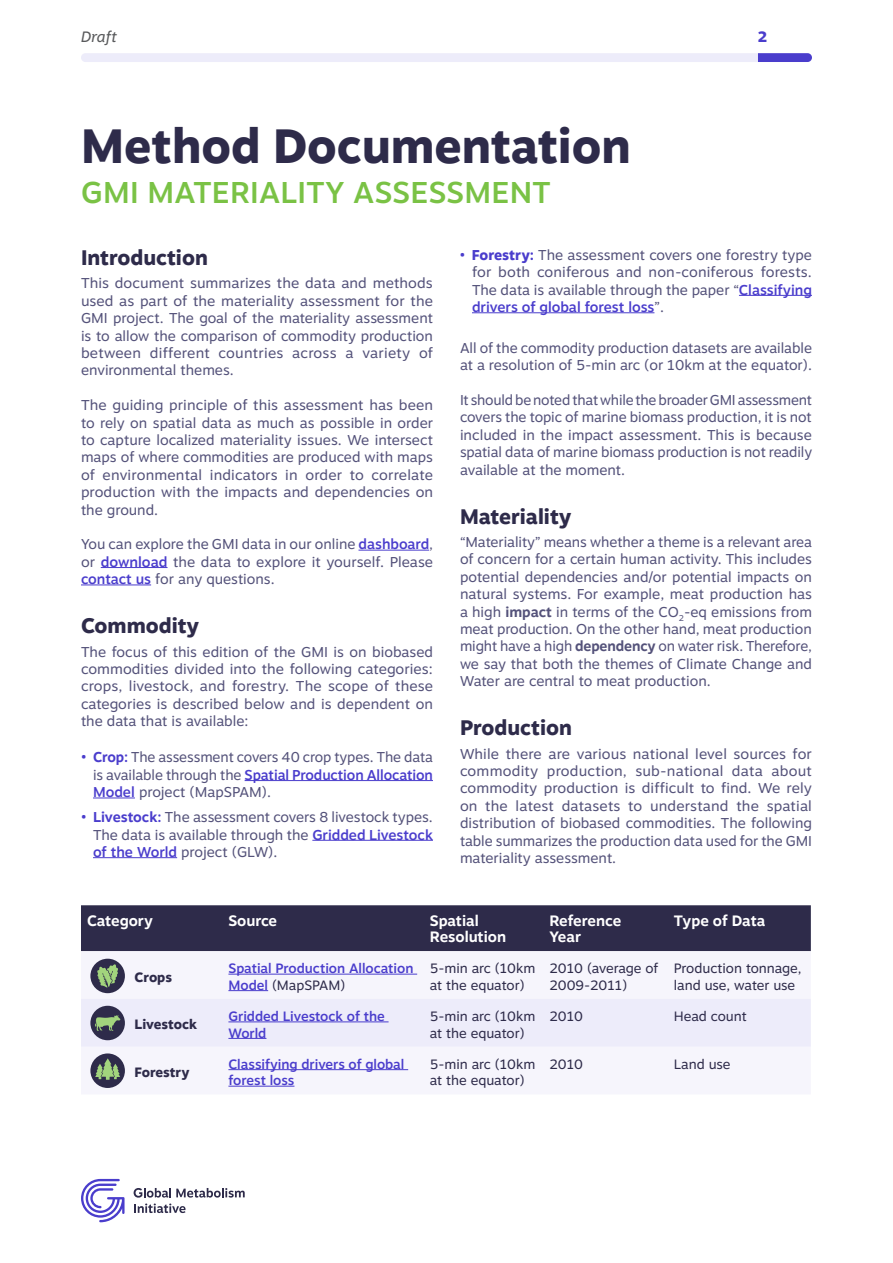
<style>
.page{position:relative;width:893px;height:1263px;background:#fff}
.page>*{position:absolute;margin:0;border:0;box-sizing:border-box;transform-origin:0 0}
.t1{font:800 48px "Motiva Sans";color:#2e2b4a}
.t2{font:500 30px "Motiva Sans";letter-spacing:.01em;color:#7ac245}
.t3{font:800 21px "Motiva Sans";color:#2e2b4a}
.t4{font:700 15px/16.5px "Motiva Sans";color:#fff}
.t5{font:italic 15px "Motiva Sans";color:#58595b}
.t6{font:800 15px "Motiva Sans";color:#4a3dcc}
.t7{font:14.25px/17.4px "Motiva Sans";color:#54527a;text-align:justify}
.t8{font:13.5px/16.5px "Motiva Sans";color:#2e2b4a}
.t9{font:500 13.5px/16.5px "Motiva Sans";color:#4a3dcc}
.t10{font:800 13.5px "Motiva Sans";color:#2e2b4a}
.s1{font-weight:500;color:#4a3dcc}
.s2{font-family:"Roboto";font-weight:900;color:#4a3dcc}
.s3{font-weight:700;color:#4a3dcc}
.s4{font-weight:800;color:#4a3dcc}
.s5{font-weight:700}
.s6{font-weight:400;color:#2e2b4a}
</style>
<div class="page">
<svg style="left:81px;top:53px;width:731px;height:9px;background:#e1dff6"></svg>
<svg style="left:81px;top:1179px;width:44px;height:43px"></svg>
<svg style="left:134px;top:1203px;width:52px;height:10px"></svg>
<svg style="left:134px;top:1188px;width:111px;height:9px"></svg>
<hr style="left:358px;top:550px;width:71px;height:1px;background:#4a3dcc">
<hr style="left:101px;top:567px;width:67px;height:1px;background:#4a3dcc">
<hr style="left:81px;top:585px;width:70px;height:1px;background:#4a3dcc">
<hr style="left:245px;top:780px;width:188px;height:1px;background:#4a3dcc">
<hr style="left:93px;top:798px;width:42px;height:1px;background:#4a3dcc">
<hr style="left:312px;top:840px;width:121px;height:1px;background:#4a3dcc">
<hr style="left:93px;top:857px;width:84px;height:1px;background:#4a3dcc">
<hr style="left:739px;top:295px;width:73px;height:1px;background:#4a3dcc">
<hr style="left:472px;top:312px;width:182px;height:1px;background:#4a3dcc">
<div style="left:81px;top:905px;width:730px;height:46px;background:#2e2b4a"></div>
<div style="left:81px;top:951px;width:730px;height:137px;background:#f6f5fc"></div>
<hr style="left:228px;top:974px;width:189px;height:1px;background:#4a3dcc">
<hr style="left:228px;top:990px;width:40px;height:1px;background:#4a3dcc">
<hr style="left:228px;top:1069px;width:180px;height:1px;background:#4a3dcc">
<hr style="left:228px;top:1086px;width:66px;height:1px;background:#4a3dcc">
<div style="left:90px;top:959px;width:35px;height:34px;background:#2e2b4a;border-radius:50%"></div>
<svg style="left:97px;top:964px;width:21px;height:23px"></svg>
<div style="left:81px;top:999px;width:730px;height:48px;background:#edecfa"></div>
<div style="left:90px;top:1053px;width:35px;height:35px;background:#2e2b4a;border-radius:50%"></div>
<svg style="left:95px;top:1058px;width:25px;height:22px"></svg>
<p class="t5" style="left:81px;top:25px;width:37px">Draft</p>
<p class="t6" style="left:758px;top:25px;width:11px">2</p>
<h1 class="t1" style="left:81px;top:110px;width:551px">Method Documentation</h1>
<h2 class="t2" style="left:81px;top:170px;width:471px">GMI MATERIALITY ASSESSMENT</h2>
<h3 class="t3" style="left:81px;top:242px;width:128px">Introduction</h3>
<p class="t7" style="left:81px;top:274px;width:354px">This document summarizes the data and methods used as part of the materiality assessment for the GMI project. The goal of the materiality assessment is to allow the comparison of commodity production between different countries across a variety of environmental themes.</p>
<p class="t7" style="left:81px;top:396px;width:354px">The guiding principle of this assessment has been to rely on spatial data as much as possible in order to capture localized materiality issues. We intersect maps of where commodities are produced with maps of environmental indicators in order to correlate production with the impacts and dependencies on the ground.</p>
<p class="t7" style="left:81px;top:535px;width:354px">You can explore the GMI data in our online <span class="s1">dashboard</span>, or <span class="s1">download</span> the data to explore it yourself. Please <span class="s1">contact us</span> for any questions.</p>
<h3 class="t3" style="left:81px;top:610px;width:120px">Commodity</h3>
<p class="t7" style="left:81px;top:642px;width:354px">The focus of this edition of the GMI is on biobased commodities divided into the following categories: crops, livestock, and forestry. The scope of these categories is described below and is dependent on the data that is available:</p>
<p class="t7" style="left:93px;top:748px;width:342px;text-indent:-12px"><span class="s2">•</span> <span class="s3">Crop:</span> The assessment covers 40 crop types. The data is available through the <span class="s1">Spatial Production Allocation Model</span> project (MapSPAM).</p>
<p class="t7" style="left:93px;top:808px;width:341px;text-indent:-12px"><span class="s2">•</span> <span class="s3">Livestock:</span> The assessment covers 8 livestock types.<br>The data is available through the <span class="s1">Gridded Livestock of the World</span> project (GLW).</p>
<p class="t7" style="left:472px;top:246px;width:341px;text-indent:-12px"><span class="s2">•</span> <span class="s4">Forestry:</span> The assessment covers one forestry type for both coniferous and non-coniferous forests.<br>The data is available through the paper “<span class="s1">Classifying drivers of global forest loss</span>”.</p>
<p class="t7" style="left:460px;top:339px;width:354px">All of the commodity production datasets are available at a resolution of 5-min arc (or 10km at the equator).</p>
<p class="t7" style="left:460px;top:391px;width:354px">It should be noted that while the broader GMI assessment covers the topic of marine biomass production, it is not included in the impact assessment. This is because spatial data of marine biomass production is not readily available at the moment.</p>
<h3 class="t3" style="left:460px;top:501px;width:113px">Materiality</h3>
<p class="t7" style="left:460px;top:533px;width:354px">“Materiality” means whether a theme is a relevant area of concern for a certain human activity. This includes potential dependencies and/or potential impacts on natural systems. For example, meat production has a high <span class="s5">impact</span> in terms of the CO<sub>2</sub>-eq emissions from meat production. On the other hand, meat production might have a high <span class="s5">dependency</span> on water risk. Therefore, we say that both the themes of Climate Change and Water are central to meat production.</p>
<h3 class="t3" style="left:460px;top:712px;width:113px">Production</h3>
<p class="t7" style="left:460px;top:744px;width:354px">While there are various national level sources for commodity production, sub-national data about commodity production is difficult to find. We rely on the latest datasets to understand the spatial distribution of biobased commodities. The following table summarizes the production data used for the GMI materiality assessment.</p>
<p class="t4" style="left:87px;top:912px;width:67px">Category</p>
<p class="t4" style="left:228px;top:912px;width:50px">Source</p>
<p class="t4" style="left:430px;top:912px;width:78px">Spatial<br>Resolution</p>
<p class="t4" style="left:549px;top:912px;width:73px">Reference<br>Year</p>
<p class="t4" style="left:674px;top:912px;width:93px">Type of Data</p>
<p class="t10" style="left:135px;top:967px;width:39px">Crops</p>
<p class="t9" style="left:228px;top:960px;width:187px">Spatial Production Allocation<br>Model <span class="s6">(MapSPAM)</span></p>
<p class="t8" style="left:430px;top:960px;width:107px">5-min arc (10km at the equator)</p>
<p class="t8" style="left:549px;top:960px;width:110px">2010 (average of<br>2009-2011)</p>
<p class="t8" style="left:674px;top:960px;width:129px">Production tonnage, land use, water use</p>
<p class="t10" style="left:135px;top:1015px;width:64px">Livestock</p>
<p class="t9" style="left:228px;top:1008px;width:158px">Gridded Livestock of the<br>World</p>
<p class="t8" style="left:430px;top:1008px;width:107px">5-min arc (10km at the equator)</p>
<p class="t8" style="left:549px;top:1008px;width:35px">2010</p>
<p class="t8" style="left:674px;top:1008px;width:74px">Head count</p>
<p class="t10" style="left:135px;top:1062px;width:56px">Forestry</p>
<p class="t9" style="left:228px;top:1056px;width:177px">Classifying drivers of global forest loss</p>
<p class="t8" style="left:430px;top:1056px;width:107px">5-min arc (10km at the equator)</p>
<p class="t8" style="left:549px;top:1056px;width:35px">2010</p>
<p class="t8" style="left:674px;top:1056px;width:58px">Land use</p>
</div>
